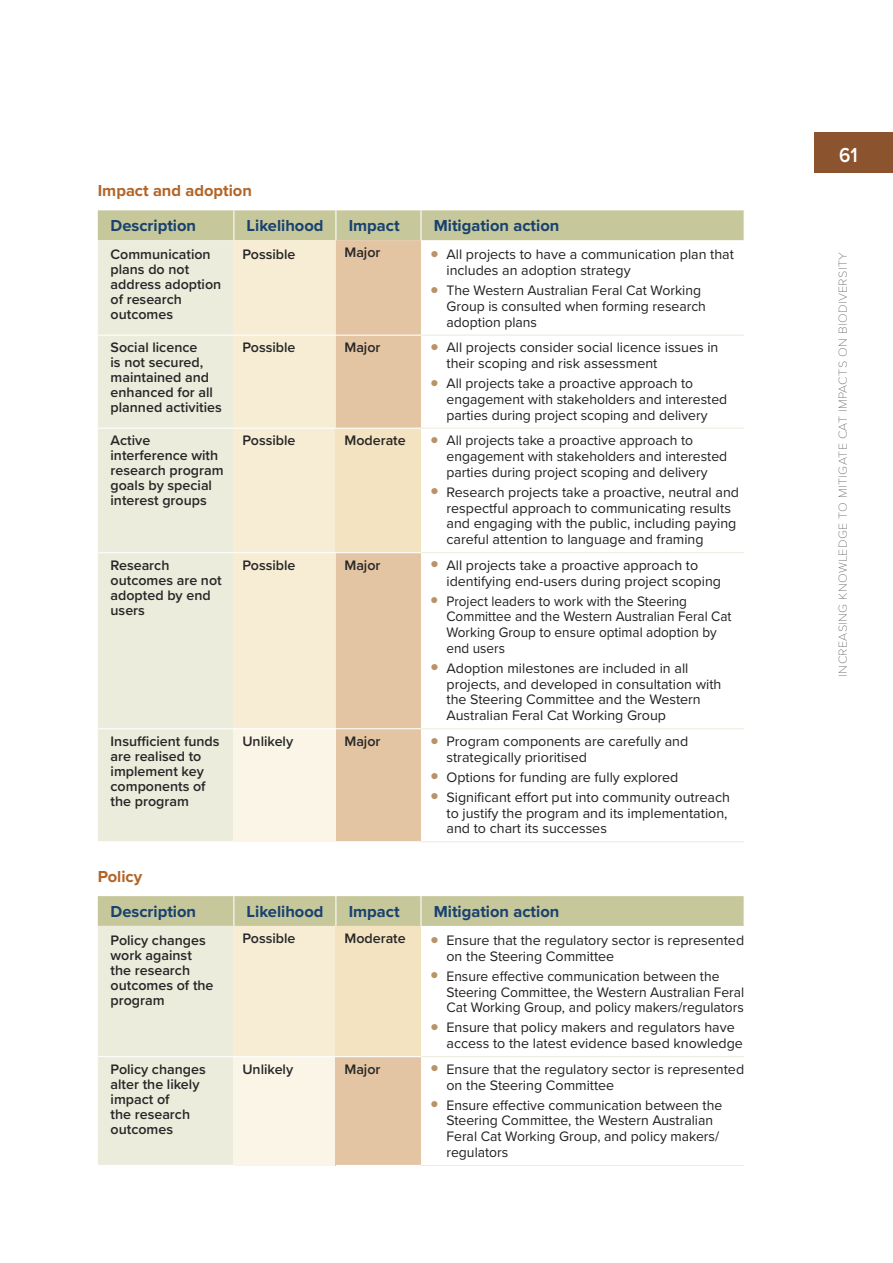
<style>
.page{position:relative;width:893px;height:1263px;background:#fff}
.page>*{position:absolute;margin:0;border:0;box-sizing:border-box;transform-origin:0 0}
.t1{font:600 21px "Proxima Nova";color:#fff;scale:.9 1}
.t2{font:700 16.5px "Proxima Nova";color:#18416f}
.t3{font:700 16.5px "Proxima Nova";color:#b26427}
.t4{font:14.25px/15.8px "Proxima Nova";color:#231f20}
.t5{font:600 14.25px/15px "Proxima Nova";color:#262727}
.t6{font:14.25px/15.8px "Proxima Nova";color:#231f20;scale:.95 1}
.t7{font:100 12px "Proxima Nova T";letter-spacing:.03em;color:#57585a;scale:1.05 1}
.s1{font-size:28.5px;color:#b99266}
.s2{font-weight:600;color:#262727}
</style>
<div class="page">
<div style="left:814px;top:132px;width:79px;height:40px;background:#8b542e"></div>
<div style="left:98px;top:210px;width:646px;height:30px;background:#c6c79b"></div>
<div style="left:98px;top:240px;width:136px;height:601px;background:#ececdc"></div>
<div style="left:234px;top:240px;width:102px;height:488px;background:#f7ecd4"></div>
<div style="left:336px;top:240px;width:85px;height:601px;background:#e4c5a3"></div>
<div style="left:336px;top:428px;width:85px;height:125px;background:#f3e3c0"></div>
<div style="left:234px;top:729px;width:102px;height:113px;background:#faf5e7"></div>
<hr style="left:98px;top:335px;width:136px;height:1px;background:#fff">
<hr style="left:98px;top:428px;width:136px;height:1px;background:#fff">
<hr style="left:98px;top:552px;width:136px;height:1px;background:#fff">
<hr style="left:98px;top:728px;width:136px;height:1px;background:#fff">
<hr style="left:233px;top:210px;width:1px;height:30px;background:#fff">
<hr style="left:421px;top:428px;width:323px;height:1px;background:#ececdc">
<hr style="left:421px;top:728px;width:323px;height:1px;background:#ececdc">
<hr style="left:421px;top:335px;width:323px;height:1px;background:#ececdc">
<hr style="left:421px;top:552px;width:323px;height:1px;background:#ececdc">
<hr style="left:421px;top:841px;width:323px;height:1px;background:#ececdc">
<hr style="left:335px;top:210px;width:1px;height:30px;background:#fff">
<hr style="left:420px;top:210px;width:1px;height:30px;background:#fff">
<hr style="left:336px;top:335px;width:85px;height:1px;background:#fff">
<hr style="left:336px;top:552px;width:85px;height:1px;background:#fff">
<hr style="left:336px;top:428px;width:85px;height:1px;background:#fff">
<hr style="left:336px;top:728px;width:85px;height:1px;background:#fff">
<hr style="left:234px;top:335px;width:102px;height:1px;background:#fff">
<hr style="left:234px;top:552px;width:102px;height:1px;background:#fff">
<hr style="left:234px;top:428px;width:102px;height:1px;background:#fff">
<svg style="left:98px;top:896px;width:646px;height:269px"></svg>
<div style="left:234px;top:926px;width:102px;height:131px;background:#f7ecd4"></div>
<div style="left:336px;top:926px;width:85px;height:131px;background:#f3e3c0"></div>
<div style="left:234px;top:1057px;width:102px;height:108px;background:#faf5e7"></div>
<div style="left:336px;top:1057px;width:85px;height:108px;background:#e4c5a3"></div>
<hr style="left:98px;top:1056px;width:136px;height:1px;background:#fff">
<hr style="left:233px;top:896px;width:1px;height:30px;background:#fff">
<hr style="left:421px;top:1056px;width:323px;height:1px;background:#ececdc">
<hr style="left:421px;top:1165px;width:323px;height:1px;background:#ececdc">
<hr style="left:335px;top:896px;width:1px;height:30px;background:#fff">
<hr style="left:420px;top:896px;width:1px;height:30px;background:#fff">
<hr style="left:336px;top:1056px;width:85px;height:1px;background:#fff">
<hr style="left:234px;top:1056px;width:102px;height:1px;background:#fff">
<p class="t3" style="left:98px;top:181px;width:156px">Impact and adoption</p>
<p class="t2" style="left:111px;top:216px;width:87px">Description</p>
<p class="t2" style="left:247px;top:216px;width:78px">Likelihood</p>
<p class="t2" style="left:349px;top:216px;width:53px">Impact</p>
<p class="t2" style="left:434px;top:216px;width:127px">Mitigation action</p>
<p class="t5" style="left:111px;top:247px;width:112px">Communication plans do not address adoption of research outcomes</p>
<p class="t5" style="left:242px;top:247px;width:55px">Possible</p>
<p class="t5" style="left:344px;top:244px;width:38px">Major</p>
<p class="t4" style="left:446px;top:247px;width:289px;text-indent:-17px"><span class="s1">•</span> All projects to have a communication plan that includes an adoption strategy</p>
<p class="t4" style="left:446px;top:283px;width:261px;text-indent:-17px"><span class="s1">•</span> The Western Australian Feral Cat Working<br>Group is consulted when forming research adoption plans</p>
<p class="t5" style="left:111px;top:340px;width:113px">Social licence<br>is not secured, maintained and enhanced for all planned activities</p>
<p class="t5" style="left:242px;top:340px;width:55px">Possible</p>
<p class="t5" style="left:344px;top:340px;width:38px">Major</p>
<p class="t4" style="left:446px;top:340px;width:273px;text-indent:-17px"><span class="s1">•</span> All projects consider social licence issues in their scoping and risk assessment</p>
<p class="t4" style="left:446px;top:376px;width:282px;text-indent:-17px"><span class="s1">•</span> All projects take a proactive approach to engagement with stakeholders and interested parties during project scoping and delivery</p>
<p class="t5" style="left:111px;top:433px;width:115px">Active interference with research program goals by special interest groups</p>
<p class="t5" style="left:242px;top:433px;width:55px">Possible</p>
<p class="t4" style="left:446px;top:433px;width:282px;text-indent:-102px"><span class="s2">Moderate</span> <span class="s1">•</span> All projects take a proactive approach to engagement with stakeholders and interested parties during project scoping and delivery</p>
<p class="t4" style="left:446px;top:485px;width:294px;text-indent:-17px"><span class="s1">•</span> Research projects take a proactive, neutral and respectful approach to communicating results and engaging with the public, including paying careful attention to language and framing</p>
<p class="t5" style="left:111px;top:557px;width:113px">Research outcomes are not adopted by end users</p>
<p class="t5" style="left:242px;top:557px;width:55px">Possible</p>
<p class="t5" style="left:344px;top:557px;width:38px">Major</p>
<p class="t4" style="left:446px;top:558px;width:276px;text-indent:-17px"><span class="s1">•</span> All projects take a proactive approach to identifying end-users during project scoping</p>
<p class="t6" style="left:446px;top:593px;width:302px;text-indent:-17px"><span class="s1">•</span> Project leaders to work with the Steering Committee and the Western Australian Feral Cat Working Group to ensure optimal adoption by end users</p>
<p class="t4" style="left:446px;top:661px;width:276px;text-indent:-17px"><span class="s1">•</span> Adoption milestones are included in all projects, and developed in consultation with the Steering Committee and the Western Australian Feral Cat Working Group</p>
<p class="t5" style="left:111px;top:733px;width:111px">Insufficient funds are realised to implement key components of the program</p>
<p class="t5" style="left:242px;top:733px;width:52px">Unlikely</p>
<p class="t5" style="left:344px;top:733px;width:38px">Major</p>
<p class="t4" style="left:446px;top:734px;width:243px;text-indent:-17px"><span class="s1">•</span> Program components are carefully and strategically prioritised</p>
<p class="t4" style="left:429px;top:769px;width:251px"><span class="s1">•</span> Options for funding are fully explored</p>
<p class="t4" style="left:446px;top:789px;width:285px;text-indent:-17px"><span class="s1">•</span> Significant effort put into community outreach to justify the program and its implementation, and to chart its successes</p>
<p class="t3" style="left:98px;top:866px;width:46px">Policy</p>
<p class="t2" style="left:111px;top:901px;width:87px">Description</p>
<p class="t2" style="left:247px;top:901px;width:78px">Likelihood</p>
<p class="t2" style="left:349px;top:901px;width:53px">Impact</p>
<p class="t2" style="left:434px;top:901px;width:127px">Mitigation action</p>
<p class="t5" style="left:111px;top:932px;width:105px">Policy changes work against the research outcomes of the program</p>
<p class="t5" style="left:242px;top:930px;width:55px">Possible</p>
<p class="t4" style="left:446px;top:933px;width:299px;text-indent:-102px"><sup>Moderate</sup> <span class="s1">•</span> Ensure that the regulatory sector is represented on the Steering Committee</p>
<p class="t4" style="left:446px;top:968px;width:299px;text-indent:-17px"><span class="s1">•</span> Ensure effective communication between the<br>Steering Committee, the Western Australian Feral<br>Cat Working Group, and policy makers/regulators</p>
<p class="t4" style="left:446px;top:1020px;width:298px;text-indent:-17px"><span class="s1">•</span> Ensure that policy makers and regulators have access to the latest evidence based knowledge</p>
<p class="t5" style="left:111px;top:1061px;width:97px">Policy changes alter the likely impact of<br>the research outcomes</p>
<p class="t5" style="left:242px;top:1061px;width:52px">Unlikely</p>
<p class="t5" style="left:344px;top:1061px;width:38px">Major</p>
<p class="t4" style="left:446px;top:1061px;width:299px;text-indent:-17px"><span class="s1">•</span> Ensure that the regulatory sector is represented on the Steering Committee</p>
<p class="t4" style="left:446px;top:1097px;width:277px;text-indent:-17px"><span class="s1">•</span> Ensure effective communication between the Steering Committee, the Western Australian Feral Cat Working Group, and policy makers/ regulators</p>
<h1 class="t1" style="left:839px;top:139px;width:22px">61</h1>
<p class="t7" style="left:834px;top:676px;width:406px;rotate:-90deg">INCREASING KNOWLEDGE TO MITIGATE CAT IMPACTS ON BIODIVERSITY</p>
</div>
